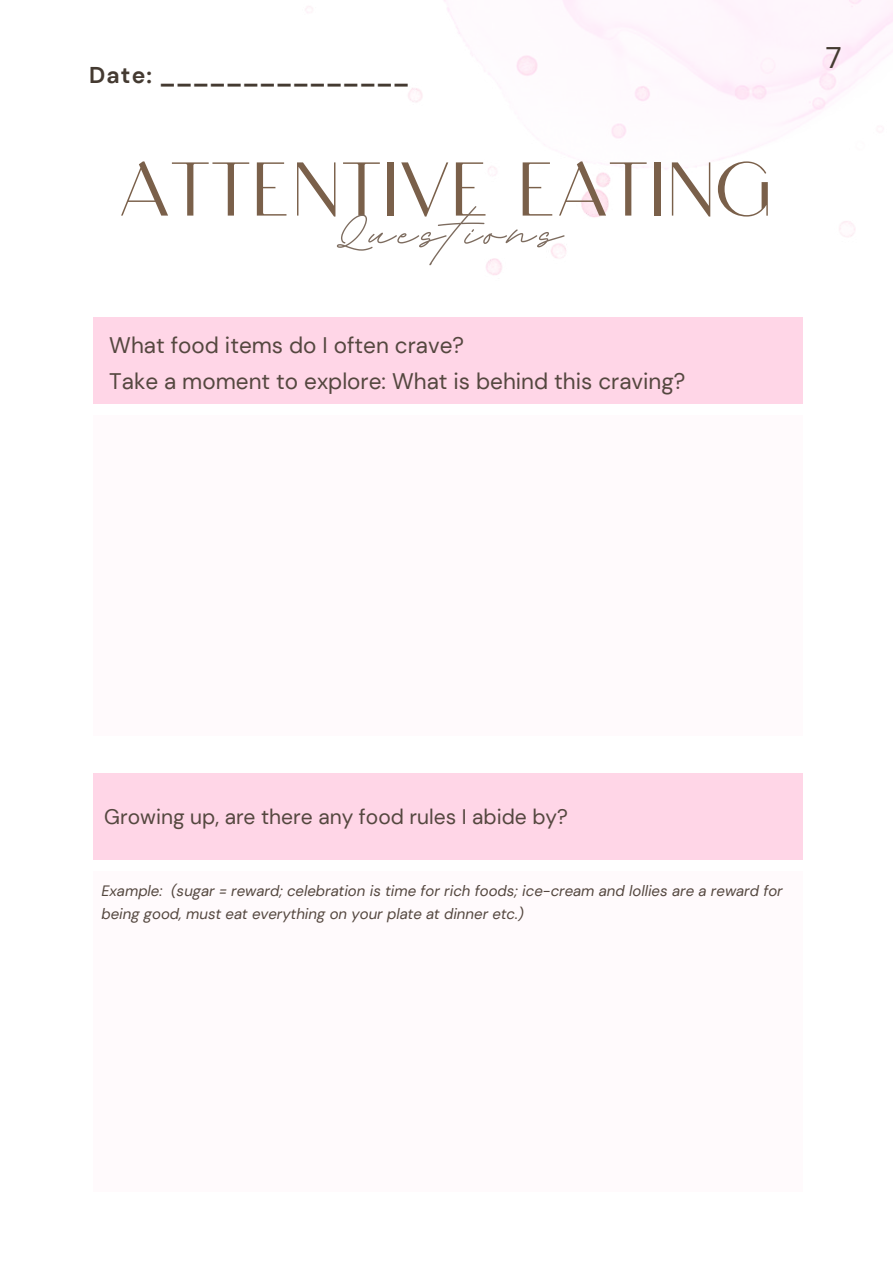
<style>
.page{position:relative;width:893px;height:1264px;background:#fff}
.page>*{position:absolute;margin:0;border:0;box-sizing:border-box;transform-origin:0 0}
.t1{font:200 75.9px "Calmius Sans High";color:#7a604a}
.t2{font:29.7px "DM Sans";color:#443a31}
.t3{font:700 22.8px "DM Sans";color:#443a31}
.t4{font:22.5px/36px "DM Sans";color:#54473f}
.t5{font:21px "DM Sans";color:#54473f}
.t6{font:italic 15px/23.5px "DM Sans";color:#54473f}
.s1{font-family:"BD Script";font-weight:700;font-size:86.85px;color:#7d6c5f}
</style>
<div class="page">
<img style="left:305px;top:0;width:587px;height:275px">
<div style="left:93px;top:415px;width:710px;height:321px;background:#fffafc"></div>
<div style="left:93px;top:317px;width:710px;height:87px;background:#ffd6e7"></div>
<div style="left:93px;top:871px;width:710px;height:320px;background:#fffafc"></div>
<div style="left:93px;top:773px;width:710px;height:86px;background:#ffd6e7"></div>
<h3 class="t3" style="left:89px;top:60px;width:321px">Date: _______________</h3>
<h1 class="t1" style="left:119px;top:145px;width:655px">ATTEN<span class="s1">Q</span>T<span class="s1">u</span>I<span class="s1">e</span>V<span class="s1">st</span>E<span class="s1">ion</span>E<span class="s1">s</span>ATING</h1>
<h3 class="t4" style="left:109px;top:327px;width:577px">What food items do I often crave?<br>Take a moment to explore: What is behind this craving?</h3>
<h2 class="t2" style="left:825px;top:38px;width:17px">7</h2>
<h3 class="t5" style="left:104px;top:802px;width:465px">Growing up, are there any food rules I abide by?</h3>
<p class="t6" style="left:101px;top:878px;width:682px">Example: (sugar = reward; celebration is time for rich foods; ice-cream and lollies are a reward for being good, must eat everything on your plate at dinner etc.)</p>
</div>
